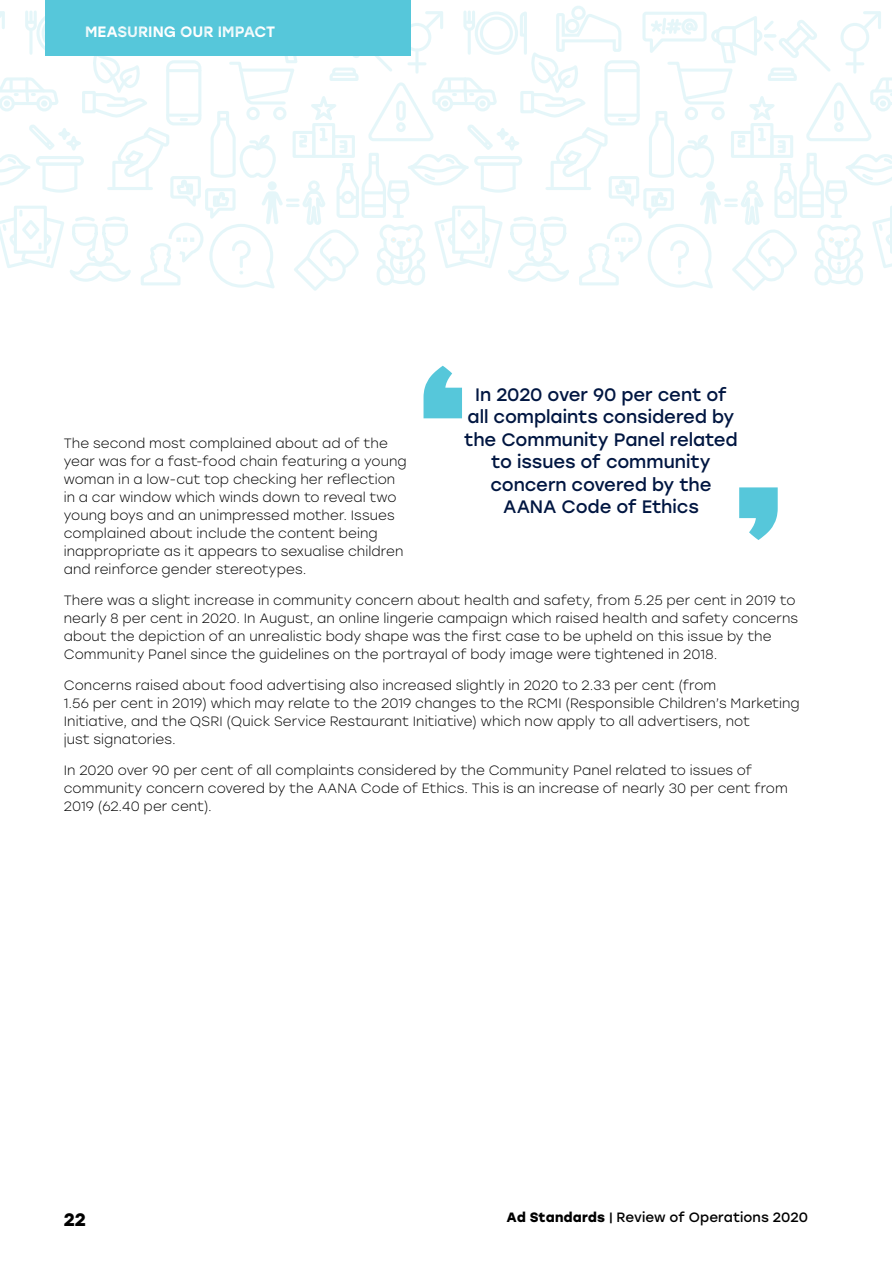
<style>
.page{position:relative;width:893px;height:1263px;background:#fff}
.page>*{position:absolute;margin:0;border:0;box-sizing:border-box;transform-origin:0 0}
.Pull_out{font:18px/22.5px "Stolzl";letter-spacing:-.005em;color:#001641;text-align:center}
.t1{font:700 18px "Stolzl";color:#000}
.t2{font:500 15px "Stolzl";letter-spacing:.005em;color:#fff}
.Body{font:300 13.5px/18px "Stolzl";letter-spacing:.005em;color:#000}
.t3{font:13.5px "Stolzl";letter-spacing:.005em;color:#000}
.s1{font-weight:700}
</style>
<div class="page">
<div style="left:45px;top:0;width:365px;height:55px;background:#56c7da"></div>
<div style="left:133px;top:6px;width:14px;height:14px;border:3px solid #56c7da;border-radius:50%"></div>
<div style="left:571px;top:6px;width:15px;height:14px;border:3px solid #56c7da;border-radius:50%"></div>
<svg style="left:0;top:8px;width:892px;height:283px"></svg>
<svg style="left:739px;top:487px;width:39px;height:53px"></svg>
<svg style="left:423px;top:366px;width:39px;height:52px"></svg>
<p class="t2" style="left:85px;top:21px;width:143px">MEASURING OUR IMPACT</p>
<p class="Pull_out" style="left:464px;top:382px;width:275px">In 2020 over 90 per cent of all complaints considered by the Community Panel related to issues of community concern covered by the<br>AANA Code of Ethics</p>
<p class="Body" style="left:64px;top:434px;width:345px">The second most complained about ad of the year was for a fast-food chain featuring a young woman in a low-cut top checking her reflection in a car window which winds down to reveal two young boys and an unimpressed mother. Issues complained about include the content being inappropriate as it appears to sexualise children and reinforce gender stereotypes.</p>
<p class="Body" style="left:64px;top:591px;width:736px">There was a slight increase in community concern about health and safety, from 5.25 per cent in 2019 to nearly 8 per cent in 2020. In August, an online lingerie campaign which raised health and safety concerns about the depiction of an unrealistic body shape was the first case to be upheld on this issue by the Community Panel since the guidelines on the portrayal of body image were tightened in 2018.</p>
<p class="Body" style="left:64px;top:676px;width:738px">Concerns raised about food advertising also increased slightly in 2020 to 2.33 per cent (from<br>1.56 per cent in 2019) which may relate to the 2019 changes to the RCMI (Responsible Children’s Marketing Initiative, and the QSRI (Quick Service Restaurant Initiative) which now apply to all advertisers, not<br>just signatories.</p>
<p class="Body" style="left:64px;top:760px;width:725px">In 2020 over 90 per cent of all complaints considered by the Community Panel related to issues of community concern covered by the AANA Code of Ethics. This is an increase of nearly 30 per cent from<br>2019 (62.40 per cent).</p>
<h1 class="t1" style="left:64px;top:1206px;width:24px">22</h1>
<p class="t3" style="left:507px;top:1208px;width:303px"><span class="s1">Ad Standards</span> | Review of Operations 2020</p>
</div>
